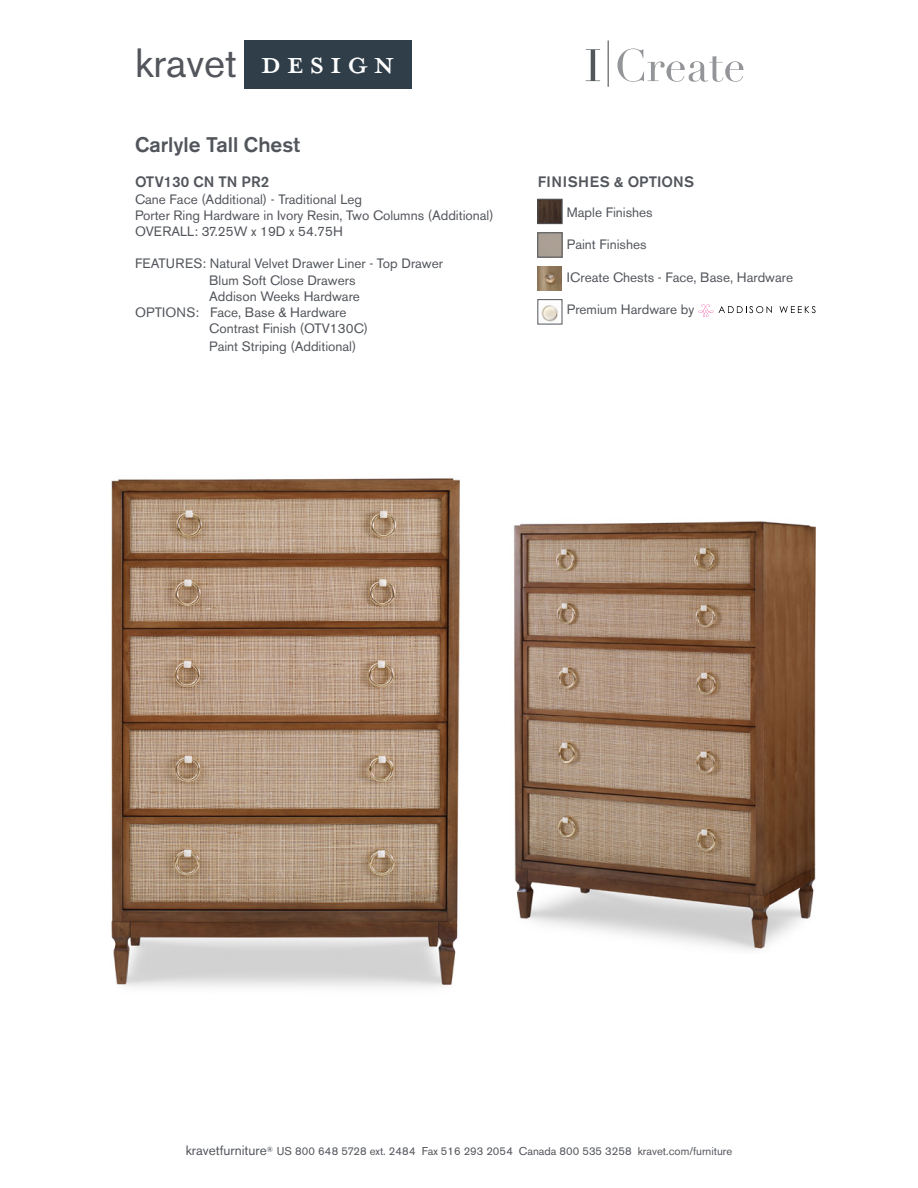
<style>
.page{position:relative;width:918px;height:1188px;background:#fff}
.page>*{position:absolute;margin:0;border:0;box-sizing:border-box;transform-origin:0 0}
.t1{font:45px "Mrs Eaves All Petite Caps OT";letter-spacing:.1em;color:#fff}
.t2{font:40.5px "Akzidenz Grotesk BE";color:#52555b}
.t3{font:300 23.85px "Akzidenz Grotesk";color:#52555b}
.t4{font:500 21px "Akzidenz Grotesk BE";color:#52555b}
.t5{font:500 15px "Akzidenz Grotesk BE";letter-spacing:.04em;color:#52555b}
.t6{font:500 15px "Akzidenz Grotesk BE";letter-spacing:.01em;color:#52555b}
.t7{font:13.5px/16.2px "Akzidenz Grotesk BE";color:#52555b}
.t8{font:11.25px "Akzidenz Grotesk BE";color:#52555b}
.s1{font-family:"Mrs Eaves All Petite Caps OT";font-size:60px;color:#303e49}
.s2{font-size:13.5px}
</style>
<div class="page">
<div style="left:244px;top:41px;width:167px;height:48px;background:#303e49"></div>
<hr style="left:608px;top:41px;width:1px;height:46px;background:#414042">
<svg style="left:586px;top:49px;width:14px;height:32px"></svg>
<svg style="left:617px;top:48px;width:126px;height:34px"></svg>
<div style="left:538px;top:233px;width:24px;height:24px;border:1px solid #52555b"></div>
<img style="left:111px;top:478px;width:349px;height:510px">
<img style="left:513px;top:521px;width:303px;height:430px">
<img style="left:540px;top:201px;width:20px;height:21px">
<div style="left:538px;top:199px;width:24px;height:25px;border:1px solid #52555b"></div>
<img style="left:538px;top:266px;width:24px;height:25px">
<img style="left:541px;top:305px;width:17px;height:17px">
<svg style="left:698px;top:304px;width:74px;height:13px"></svg>
<svg style="left:780px;top:306px;width:36px;height:7px"></svg>
<h2 class="t2" style="left:135px;top:38px;width:277px">kravet <span class="s1">design</span></h2>
<h1 class="t1" style="left:260px;top:35px;width:137px">design</h1>
<h3 class="t4" style="left:135px;top:131px;width:166px">Carlyle Tall Chest</h3>
<p class="t6" style="left:135px;top:173px;width:136px">OTV130 CN TN PR2</p>
<p class="t7" style="left:135px;top:191px;width:360px">Cane Face (Additional) - Traditional Leg<br>Porter Ring Hardware in Ivory Resin, Two Columns (Additional)<br>OVERALL: 37.25W x 19D x 54.75H</p>
<p class="t7" style="left:135px;top:256px;width:310px">FEATURES: Natural Velvet Drawer Liner - Top Drawer</p>
<p class="t7" style="left:209px;top:272px;width:148px">Blum Soft Close Drawers</p>
<p class="t7" style="left:209px;top:288px;width:152px">Addison Weeks Hardware</p>
<p class="t7" style="left:135px;top:304px;width:213px">OPTIONS: Face, Base &amp; Hardware</p>
<p class="t7" style="left:209px;top:320px;width:160px">Contrast Finish (OTV130C)</p>
<p class="t7" style="left:209px;top:338px;width:149px">Paint Striping (Additional)</p>
<p class="t5" style="left:538px;top:173px;width:158px">FINISHES &amp; OPTIONS</p>
<p class="t7" style="left:567px;top:204px;width:87px">Maple Finishes</p>
<p class="t7" style="left:567px;top:237px;width:81px">Paint Finishes</p>
<p class="t7" style="left:567px;top:269px;width:228px">ICreate Chests - Face, Base, Hardware</p>
<p class="t7" style="left:567px;top:302px;width:129px">Premium Hardware by</p>
<h3 class="t3" style="left:627px;top:295px;width:60px">kravet</h3>
<p class="t8" style="left:186px;top:1145px;width:548px"><span class="s2">kravetfurniture</span><sup>®</sup> US 800 648 5728 ext. 2484 Fax 516 293 2054 Canada 800 535 3258 kravet.com/furniture</p>
</div>
